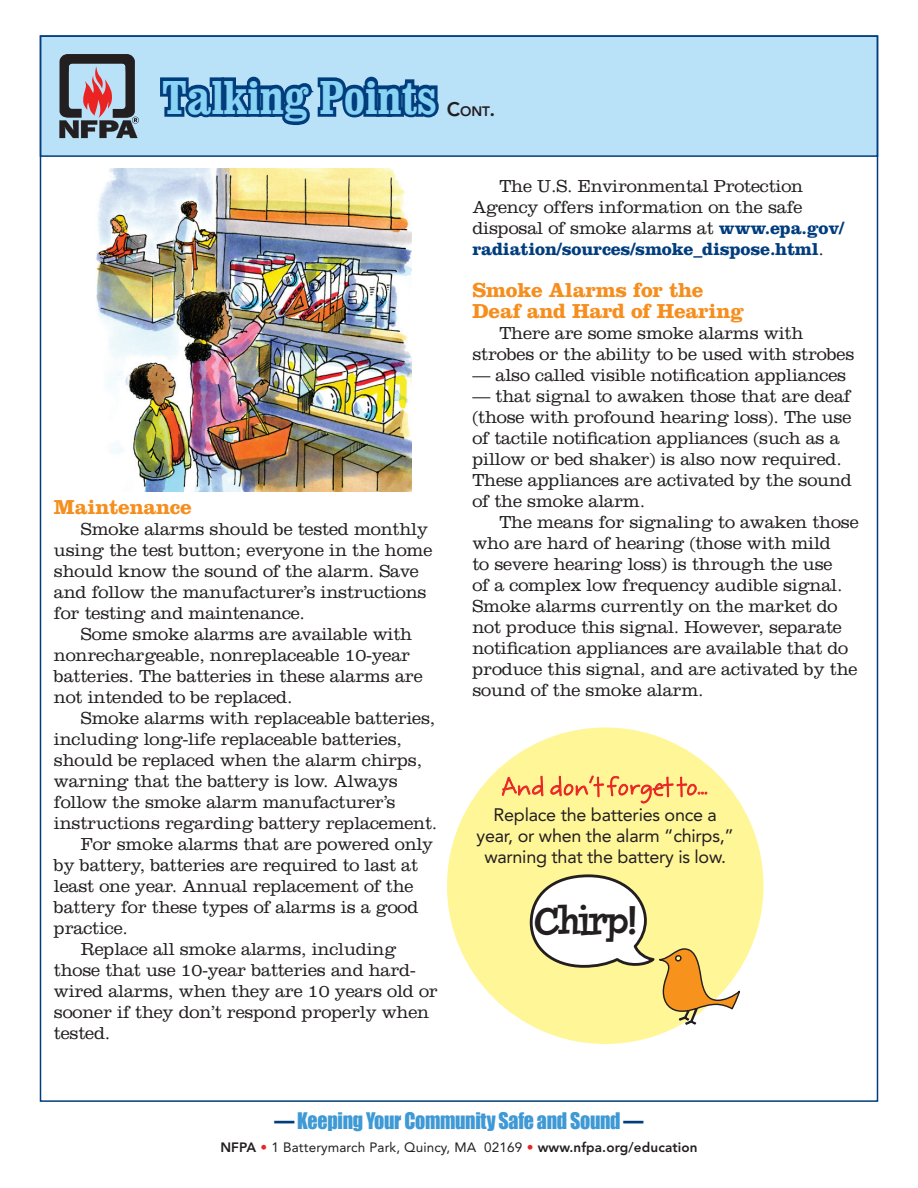
<style>
.page{position:relative;width:918px;height:1188px;background:#fff}
.page>*{position:absolute;margin:0;border:0;box-sizing:border-box;transform-origin:0 0}
.t1{font:700 condensed 48px "Clarendon";color:#89d3f4}
.t2{font:38.4px "Chowderhead";letter-spacing:-.01em;color:#231f20}
.t3{font:24px "Weber Hand ITCTT";letter-spacing:-.05em;color:#ea2424;scale:.9 1}
.t4{font:700 21px/21px "Clarendon";letter-spacing:-.01em;color:#f68e1e}
.t5{font:21px "Impact";letter-spacing:-.015em;color:#3f99d4;scale:.95 1}
.t6{font:300 18px/21px "Clarendon";letter-spacing:-.01em;color:#231f20}
.t7{font:18px/21px "Avenir";letter-spacing:-.015em;color:#231f20;text-align:center}
.t8{font:800 13.65px "Avenir";color:#231f20}
.t9{font:13.5px "Avenir";letter-spacing:.01em;color:#231f20}
.s1{font-size:19.5px}
.s2{font-weight:700;color:#013d7d}
.s3{color:#013d7d}
.s4{font-weight:800}
.s5{font-weight:800;color:#ea2424}
</style>
<div class="page">
<img style="left:96px;top:168px;width:316px;height:324px">
<div style="left:40px;top:35px;width:838px;height:122px;background:#b9e1f7;border:2px solid #013d7d"></div>
<svg style="left:59px;top:54px;width:80px;height:84px"></svg>
<svg style="left:160px;top:76px;width:279px;height:50px"></svg>
<div style="left:447px;top:728px;width:317px;height:316px;background:#fff698;border-radius:50%"></div>
<svg style="left:529px;top:874px;width:213px;height:152px"></svg>
<svg style="left:502px;top:748px;width:42px;height:49px"></svg>
<svg style="left:550px;top:748px;width:158px;height:56px"></svg>
<h1 class="t1" style="left:162px;top:68px;width:277px">Talking Points</h1>
<p class="t8" style="left:447px;top:104px;width:50px"><span class="s1">C</span>ont<span class="s1">.</span></p>
<p class="t4" style="left:54px;top:496px;width:139px">Maintenance</p>
<p class="t6" style="left:54px;top:518px;width:380px;text-indent:27px">Smoke alarms should be tested monthly using the test button; everyone in the home should know the sound of the alarm. Save and follow the manufacturer’s instructions for testing and maintenance.</p>
<p class="t6" style="left:54px;top:624px;width:370px;text-indent:27px">Some smoke alarms are available with nonrechargeable, nonreplaceable 10-year batteries. The batteries in these alarms are not intended to be replaced.</p>
<p class="t6" style="left:81px;top:708px;width:356px">Smoke alarms with replaceable batteries,</p>
<p class="t6" style="left:54px;top:729px;width:350px">including long-life replaceable batteries,</p>
<p class="t6" style="left:54px;top:750px;width:370px">should be replaced when the alarm chirps,</p>
<p class="t6" style="left:54px;top:771px;width:345px">warning that the battery is low. Always</p>
<p class="t6" style="left:54px;top:792px;width:343px">follow the smoke alarm manufacturer’s</p>
<p class="t6" style="left:54px;top:813px;width:385px">instructions regarding battery replacement.</p>
<p class="t6" style="left:81px;top:834px;width:354px">For smoke alarms that are powered only</p>
<p class="t6" style="left:54px;top:855px;width:366px">by battery, batteries are required to last at</p>
<p class="t6" style="left:54px;top:876px;width:361px">least one year. Annual replacement of the</p>
<p class="t6" style="left:54px;top:897px;width:366px">battery for these types of alarms is a good</p>
<p class="t6" style="left:54px;top:918px;width:76px">practice.</p>
<p class="t6" style="left:81px;top:939px;width:317px">Replace all smoke alarms, including</p>
<p class="t6" style="left:54px;top:960px;width:363px">those that use 10-year batteries and hard-</p>
<p class="t6" style="left:54px;top:981px;width:385px">wired alarms, when they are 10 years old or</p>
<p class="t6" style="left:54px;top:1002px;width:377px">sooner if they don’t respond properly when</p>
<p class="t6" style="left:54px;top:1023px;width:58px">tested.</p>
<p class="t6" style="left:472px;top:175px;width:373px;text-indent:27px">The U.S. Environmental Protection Agency offers information on the safe disposal of smoke alarms at <span class="s2">www.epa.gov/ radiation/sources/smoke_dispose.html</span>.</p>
<p class="t4" style="left:472px;top:279px;width:273px">Smoke Alarms for the<br>Deaf and Hard of Hearing</p>
<p class="t6" style="left:472px;top:322px;width:383px;text-indent:27px">There are some smoke alarms with strobes or the ability to be used with strobes</p>
<p class="t6" style="left:472px;top:364px;width:375px">— also called visible notification appliances</p>
<p class="t6" style="left:472px;top:385px;width:381px">— that signal to awaken those that are deaf (those with profound hearing loss). The use of tactile notification appliances (such as a pillow or bed shaker) is also now required.<br>These appliances are activated by the sound of the smoke alarm.</p>
<p class="t6" style="left:472px;top:511px;width:388px;text-indent:27px">The means for signaling to awaken those who are hard of hearing (those with mild<br>to severe hearing loss) is through the use<br>of a complex low frequency audible signal.<br>Smoke alarms currently on the market do not produce this signal. However, separate notification appliances are available that do produce this signal, and are activated by the sound of the smoke alarm.</p>
<h3 class="t3" style="left:502px;top:771px;width:231px">And don’t forget to...</h3>
<p class="t7" style="left:477px;top:804px;width:259px">Replace the batteries once a year, or when the alarm “chirps,” warning that the battery is low.</p>
<h2 class="t2" style="left:535px;top:899px;width:103px">Chirp!</h2>
<p class="t5" style="left:274px;top:1104px;width:390px"><span class="s3">—</span> Keeping Your Community Safe and Sound <span class="s3">—</span></p>
<p class="t9" style="left:220px;top:1140px;width:479px"><span class="s4">NFPA</span> <span class="s5">•</span> 1 Batterymarch Park, Quincy, MA 02169 <span class="s5">•</span> <span class="s4">www.nfpa.org/education</span></p>
</div>
